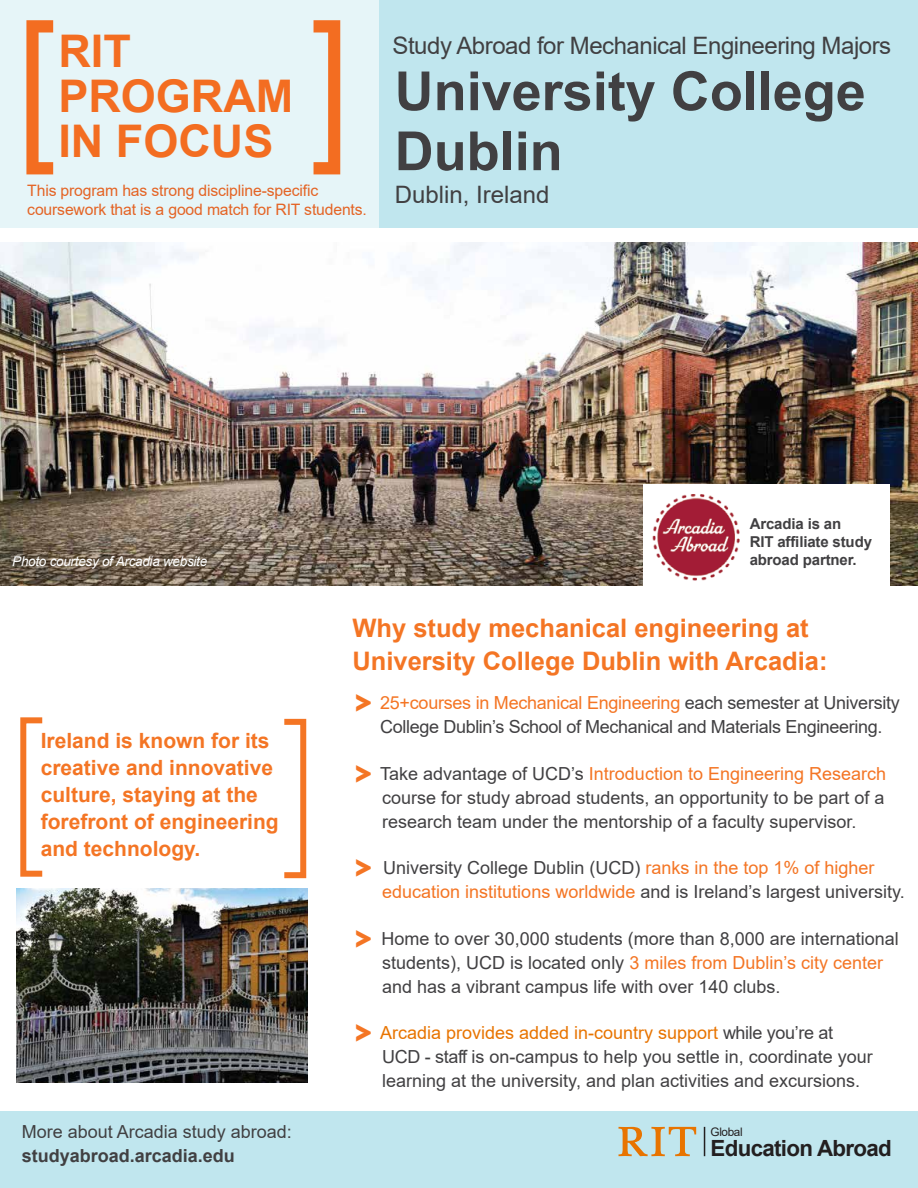
<style>
.page{position:relative;width:918px;height:1188px;background:#fff}
.page>*{position:absolute;margin:0;border:0;box-sizing:border-box;transform-origin:0 0}
.t1{font:700 54px/60px "Arial";color:#414042}
.t2{font:700 45px/45px "Arial";color:#f36d21}
.t3{font:700 25.5px/33px "Arial";color:#f47524}
.t4{font:24px "Arial";letter-spacing:-.02em;color:#414042}
.t5{font:24px "Arial";color:#414042}
.t6{font:700 22.35px "Arial";letter-spacing:-.03em;color:#231f20}
.t7{font:700 21px/27px "Arial";color:#f47524}
.t8{font:18px/24px "Arial";color:#414042}
.t9{font:700 18px "Arial";color:#414042}
.t10{font:15.75px/19.5px "Arial";letter-spacing:-.01em;color:#e46425}
.t11{font:700 15px/18px "Arial";letter-spacing:-.01em;color:#414042}
.t12{font:italic 13.5px "Arial";letter-spacing:-.02em;color:#fff}
.t13{font:11.7px "Arial";letter-spacing:-.03em;color:#231f20}
.s1{font-family:"Lato";font-weight:900;font-size:36px;color:#f47524}
.s2{color:#f47524}
.s3{color:#e87400}
</style>
<div class="page">
<img style="left:0;top:243px;width:917px;height:342px">
<div style="left:0;top:1111px;width:918px;height:76px;background:#c0e6ee"></div>
<div style="left:379px;top:0;width:539px;height:227px;background:#c0e6ee"></div>
<div style="left:0;top:0;width:379px;height:228px;background:#e6f5f8"></div>
<svg style="left:26px;top:20px;width:27px;height:154px"></svg>
<svg style="left:314px;top:20px;width:26px;height:154px"></svg>
<svg style="left:619px;top:1127px;width:77px;height:29px"></svg>
<svg style="left:704px;top:1127px;width:1px;height:29px"></svg>
<div style="left:20px;top:717px;width:25px;height:160px;border:6px solid #f47524"></div>
<div style="left:281px;top:719px;width:25px;height:159px;border:6px solid #f47524"></div>
<div style="left:643px;top:485px;width:247px;height:102px;background:#fff"></div>
<img style="left:652px;top:494px;width:88px;height:87px">
<img style="left:17px;top:888px;width:291px;height:195px">
<h2 class="t2" style="left:58px;top:30px;width:236px">RIT<br>PROGRAM<br>IN FOCUS</h2>
<p class="t10" style="left:27px;top:180px;width:341px">This program has strong discipline-specific coursework that is a good match for RIT students.</p>
<h3 class="t4" style="left:393px;top:29px;width:500px">Study Abroad for Mechanical Engineering Majors</h3>
<h1 class="t1" style="left:395px;top:62px;width:473px">University College<br>Dublin</h1>
<h3 class="t5" style="left:395px;top:178px;width:156px">Dublin, Ireland</h3>
<p class="t11" style="left:750px;top:515px;width:124px">Arcadia is an<br>RIT affiliate study</p>
<p class="t12" style="left:12px;top:552px;width:196px">Photo courtesy of Arcadia website</p>
<p class="t11" style="left:750px;top:551px;width:109px">abroad partner.</p>
<p class="t7" style="left:41px;top:728px;width:240px">Ireland is known for its creative and innovative culture, staying at the forefront of engineering and technology.</p>
<p class="t8" style="left:22px;top:1119px;width:272px">More about Arcadia study abroad:</p>
<p class="t9" style="left:22px;top:1143px;width:215px">studyabroad.arcadia.edu</p>
<h3 class="t3" style="left:352px;top:612px;width:477px">Why study mechanical engineering at<br>University College Dublin with Arcadia:</h3>
<p class="t8" style="left:352px;top:691px;width:549px;text-align:center"><span class="s1">&gt;</span> <span class="s2">25+courses in Mechanical Engineering</span> each semester at University<br>College Dublin’s School of Mechanical and Materials Engineering.</p>
<p class="t8" style="left:382px;top:762px;width:505px;text-align:justify;text-indent:-30px"><span class="s1">&gt;</span> Take advantage of UCD’s <span class="s2">Introduction to Engineering Research </span>course for study abroad students, an opportunity to be part of a research team under the mentorship of a faculty supervisor.</p>
<p class="t8" style="left:382px;top:856px;width:524px;text-indent:-30px"><span class="s1">&gt;</span> University College Dublin (UCD) <span class="s2">ranks in the top 1% of higher education institutions worldwide</span> and is Ireland’s largest university.</p>
<p class="t8" style="left:382px;top:927px;width:518px;text-indent:-30px"><span class="s1">&gt;</span> Home to over 30,000 students (more than 8,000 are international students), UCD is located only <span class="s2">3 miles from Dublin’s city center </span>and has a vibrant campus life with over 140 clubs.</p>
<p class="t8" style="left:382px;top:1021px;width:492px;text-indent:-30px"><span class="s1">&gt;</span> <span class="s3">Arcadia provides added in-country support</span> while you’re at<br>UCD - staff is on-campus to help you settle in, coordinate your learning at the university, and plan activities and excursions.</p>
<p class="t13" style="left:711px;top:1124px;width:34px">Global</p>
<p class="t6" style="left:711px;top:1132px;width:183px">Education Abroad</p>
</div>
